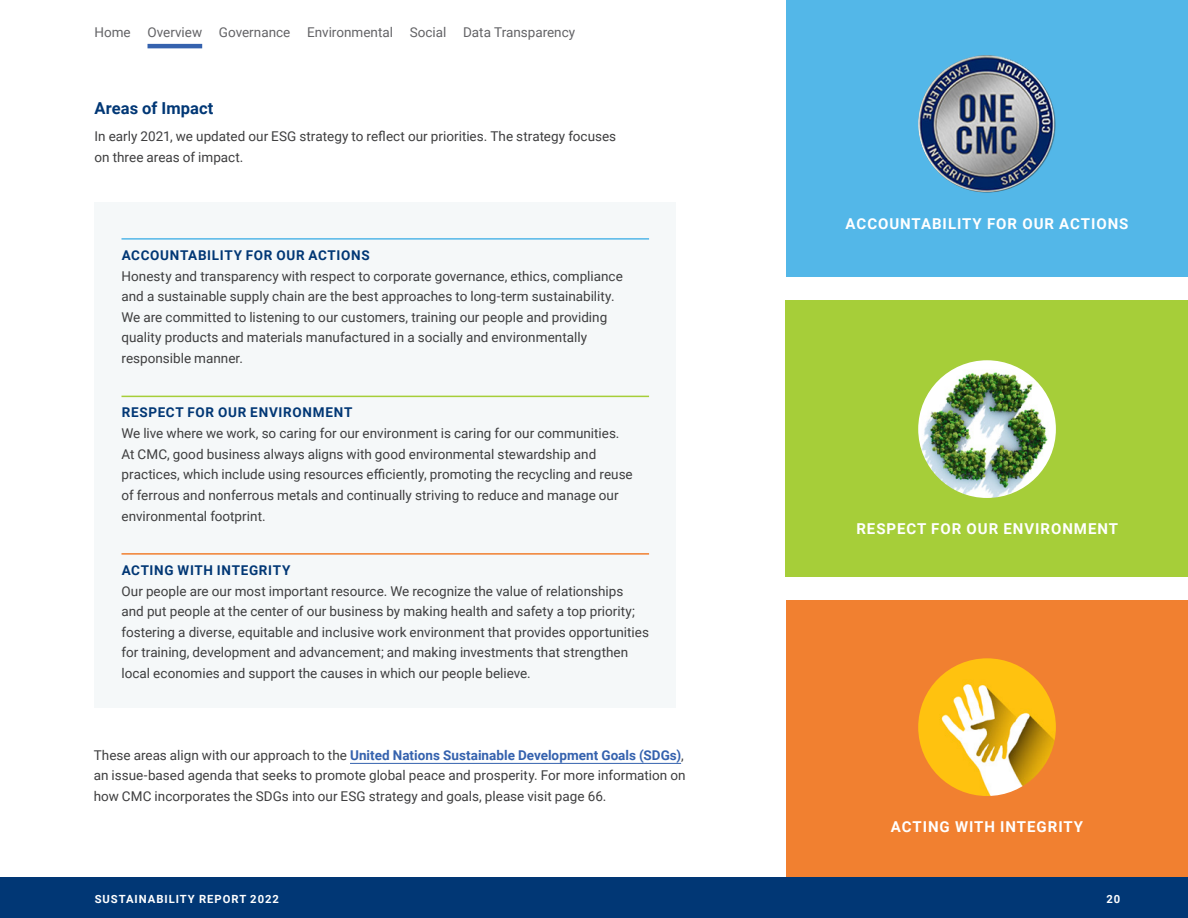
<style>
.page{position:relative;width:1188px;height:918px;background:#fff}
.page>*{position:absolute;margin:0;border:0;box-sizing:border-box;transform-origin:0 0}
.t1{font:700 16.5px "Roboto";letter-spacing:.005em;color:#013775}
.Label{font:700 15px "Roboto";letter-spacing:.065em;color:#fff}
.Body_Copy{font:13.5px/20.7px "Roboto";color:#3e3e3f}
.t2{font:700 13.5px "Roboto";letter-spacing:.05em;color:#013775}
.t3{font:13.5px "Roboto";color:#636366}
.t4{font:700 11.25px "Roboto";letter-spacing:.085em;color:#fff}
.s1{font-weight:700;color:#3562ae}
</style>
<div class="page">
<div style="left:786px;top:0;width:402px;height:277px;background:#53b7e8"></div>
<img style="left:918px;top:55px;width:138px;height:138px;border-radius:69px">
<div style="left:785px;top:300px;width:403px;height:277px;background:#a6ce39"></div>
<img style="left:918px;top:360px;width:138px;height:138px;border-radius:69px">
<div style="left:786px;top:600px;width:402px;height:277px;background:#f18030"></div>
<img style="left:918px;top:658px;width:138px;height:138px;border-radius:69px">
<div style="left:94px;top:202px;width:582px;height:506px;background:#f5f8f9"></div>
<hr style="left:122px;top:238px;width:527px;height:2px;background:#53b7e8">
<hr style="left:122px;top:396px;width:527px;height:1px;background:#a6ce39">
<hr style="left:122px;top:553px;width:527px;height:2px;background:#f18030">
<hr style="left:350px;top:763px;width:331px;height:1px;background:#3562ae">
<hr style="left:148px;top:44px;width:54px;height:4px;background:#3562ae">
<div style="left:0;top:877px;width:1188px;height:41px;background:#013775"></div>
<p class="t3" style="left:94px;top:23px;width:482px">Home Overview Governance Environmental Social Data Transparency</p>
<h3 class="t1" style="left:94px;top:96px;width:121px">Areas of Impact</h3>
<p class="Body_Copy" style="left:94px;top:125px;width:523px">In early 2021, we updated our ESG strategy to reflect our priorities. The strategy focuses on three areas of impact.</p>
<h3 class="t2" style="left:122px;top:246px;width:250px">ACCOUNTABILITY FOR OUR ACTIONS</h3>
<p class="Body_Copy" style="left:121px;top:265px;width:503px">Honesty and transparency with respect to corporate governance, ethics, compliance and a sustainable supply chain are the best approaches to long-term sustainability.<br>We are committed to listening to our customers, training our people and providing quality products and materials manufactured in a socially and environmentally responsible manner.</p>
<h3 class="t2" style="left:122px;top:403px;width:232px">RESPECT FOR OUR ENVIRONMENT</h3>
<p class="Body_Copy" style="left:121px;top:422px;width:513px">We live where we work, so caring for our environment is caring for our communities.<br>At CMC, good business always aligns with good environmental stewardship and practices, which include using resources efficiently, promoting the recycling and reuse of ferrous and nonferrous metals and continually striving to reduce and manage our environmental footprint.</p>
<h3 class="t2" style="left:122px;top:561px;width:170px">ACTING WITH INTEGRITY</h3>
<p class="Body_Copy" style="left:121px;top:580px;width:529px">Our people are our most important resource. We recognize the value of relationships and put people at the center of our business by making health and safety a top priority; fostering a diverse, equitable and inclusive work environment that provides opportunities for training, development and advancement; and making investments that strengthen local economies and support the causes in which our people believe.</p>
<p class="Body_Copy" style="left:94px;top:744px;width:593px">These areas align with our approach to the <span class="s1">United Nations Sustainable Development Goals (SDGs)</span>, an issue-based agenda that seeks to promote global peace and prosperity. For more information on how CMC incorporates the SDGs into our ESG strategy and goals, please visit page 66.</p>
<p class="Label" style="left:846px;top:213px;width:284px">ACCOUNTABILITY FOR OUR ACTIONS</p>
<p class="Label" style="left:856px;top:518px;width:263px">RESPECT FOR OUR ENVIRONMENT</p>
<p class="Label" style="left:891px;top:816px;width:194px">ACTING WITH INTEGRITY</p>
<p class="t4" style="left:95px;top:891px;width:186px">SUSTAINABILITY REPORT 2022</p>
<p class="t4" style="left:1106px;top:891px;width:15px">20</p>
</div>
